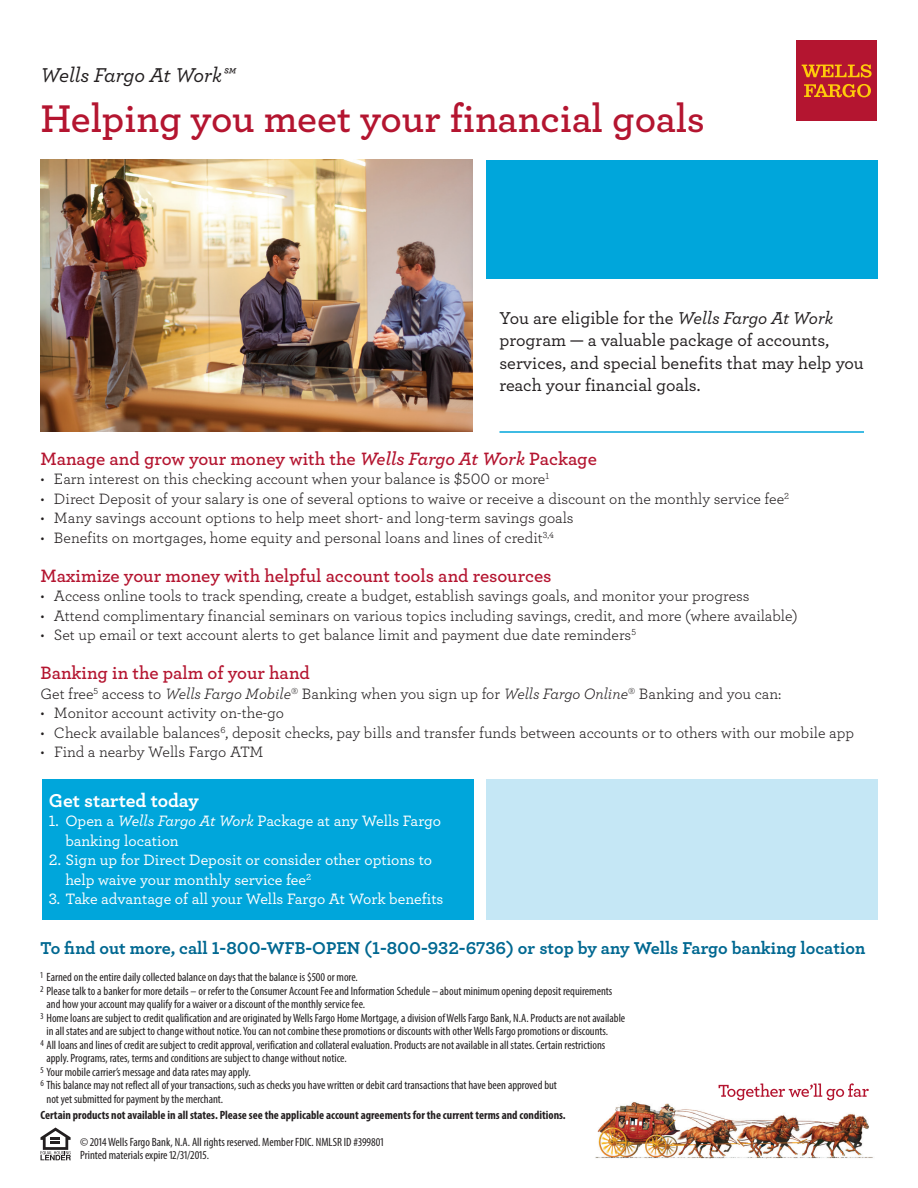
<style>
.page{position:relative;width:918px;height:1188px;background:#fff}
.page>*{position:absolute;margin:0;border:0;box-sizing:border-box;transform-origin:0 0}
.t1{font:600 40.5px "Archer";letter-spacing:-.01em;color:#b41530}
.t2{font:italic 500 21px "Archer";letter-spacing:-.005em;color:#231f20}
.t3{font:700 19.5px "Archer";color:#fff}
.t4{font:600 18.75px "Archer";letter-spacing:-.005em;color:#b41530}
.t5{font:500 18px/22.5px "Archer";color:#231f20}
.t6{font:700 18px "Archer";color:#006891}
.t7{font:15.75px "Archer";color:#231f20}
.t8{font:500 15.75px/19.5px "Archer";color:#fff}
.t9{font:condensed 12px/13.5px "Myriad Pro";color:#231f20}
.t10{font:700 condensed 12px "Myriad Pro";color:#231f20}
.s1{font-style:italic}
</style>
<div class="page">
<div style="left:486px;top:780px;width:392px;height:140px;background:#c5e7f5"></div>
<img style="left:40px;top:160px;width:432px;height:272px">
<img style="left:595px;top:1100px;width:278px;height:59px">
<svg style="left:719px;top:1083px;width:150px;height:17px"></svg>
<div style="left:796px;top:40px;width:82px;height:82px;background:#b41530"></div>
<svg style="left:802px;top:64px;width:70px;height:33px"></svg>
<svg style="left:40px;top:1128px;width:31px;height:32px"></svg>
<div style="left:486px;top:160px;width:392px;height:119px;background:#00a6db"></div>
<hr style="left:500px;top:431px;width:364px;height:2px;background:#00a6db">
<div style="left:42px;top:780px;width:432px;height:140px;background:#00a6db"></div>
<h2 class="t2" style="left:40px;top:59px;width:197px">Wells Fargo At Work℠</h2>
<h1 class="t1" style="left:40px;top:88px;width:666px">Helping you meet your financial goals</h1>
<h3 class="t5" style="left:500px;top:306px;width:366px">You are eligible for the <span class="s1">Wells Fargo At Work </span>program — a valuable package of accounts, services, and special benefits that may help you reach your financial goals.</h3>
<h3 class="t4" style="left:40px;top:445px;width:558px">Manage and grow your money with the <span class="s1">Wells Fargo At Work</span> Package</h3>
<h3 class="t7" style="left:40px;top:468px;width:510px">• Earn interest on this checking account when your balance is $500 or more<sup>1</sup></h3>
<h3 class="t7" style="left:40px;top:488px;width:750px">• Direct Deposit of your salary is one of several options to waive or receive a discount on the monthly service fee<sup>2</sup></h3>
<h3 class="t7" style="left:40px;top:507px;width:535px">• Many savings account options to help meet short- and long-term savings goals</h3>
<h3 class="t7" style="left:40px;top:527px;width:515px">• Benefits on mortgages, home equity and personal loans and lines of credit<sup>3,4</sup></h3>
<h3 class="t4" style="left:40px;top:562px;width:513px">Maximize your money with helpful account tools and resources</h3>
<h3 class="t7" style="left:40px;top:585px;width:711px">• Access online tools to track spending, create a budget, establish savings goals, and monitor your progress</h3>
<h3 class="t7" style="left:40px;top:605px;width:759px">• Attend complimentary financial seminars on various topics including savings, credit, and more (where available)</h3>
<h3 class="t7" style="left:40px;top:624px;width:597px">• Set up email or text account alerts to get balance limit and payment due date reminders<sup>5</sup></h3>
<h3 class="t4" style="left:40px;top:659px;width:271px">Banking in the palm of your hand</h3>
<h3 class="t7" style="left:40px;top:683px;width:742px">Get free<sup>5</sup> access to <span class="s1">Wells Fargo Mobile</span><sup>®</sup> Banking when you sign up for <span class="s1">Wells Fargo Online</span><sup>®</sup> Banking and you can:</h3>
<h3 class="t7" style="left:40px;top:702px;width:245px">• Monitor account activity on-the-go</h3>
<h3 class="t7" style="left:40px;top:722px;width:815px">• Check available balances<sup>6</sup>, deposit checks, pay bills and transfer funds between accounts or to others with our mobile app</h3>
<h3 class="t7" style="left:41px;top:741px;width:225px">• Find a nearby Wells Fargo ATM</h3>
<h3 class="t3" style="left:49px;top:785px;width:152px">Get started today</h3>
<h3 class="t8" style="left:65px;top:810px;width:377px;text-indent:-17px">1. Open a <span class="s1">Wells Fargo At Work</span> Package at any Wells Fargo banking location</h3>
<h3 class="t8" style="left:65px;top:849px;width:368px;text-indent:-17px">2. Sign up for Direct Deposit or consider other options to help waive your monthly service fee<sup>2</sup></h3>
<h3 class="t8" style="left:49px;top:888px;width:396px">3. Take advantage of all your Wells Fargo At Work benefits</h3>
<h3 class="t6" style="left:40px;top:934px;width:826px">To find out more, call 1-800-WFB-OPEN (1-800-932-6736) or stop by any Wells Fargo banking location</h3>
<p class="t9" style="left:40px;top:970px;width:319px"><sup>1</sup> Earned on the entire daily collected balance on days that the balance is $500 or more.</p>
<p class="t9" style="left:40px;top:984px;width:573px"><sup>2</sup> Please talk to a banker for more details – or refer to the Consumer Account Fee and Information Schedule – about minimum opening deposit requirements</p>
<p class="t9" style="left:46px;top:997px;width:320px">and how your account may qualify for a waiver or a discount of the monthly service fee.</p>
<p class="t9" style="left:40px;top:1011px;width:586px"><sup>3</sup> Home loans are subject to credit qualification and are originated by Wells Fargo Home Mortgage, a division of Wells Fargo Bank, N.A. Products are not available</p>
<p class="t9" style="left:47px;top:1024px;width:563px">in all states and are subject to change without notice. You can not combine these promotions or discounts with other Wells Fargo promotions or discounts.</p>
<p class="t9" style="left:40px;top:1038px;width:566px"><sup>4</sup> All loans and lines of credit are subject to credit approval, verification and collateral evaluation. Products are not available in all states. Certain restrictions</p>
<p class="t9" style="left:46px;top:1051px;width:302px">apply. Programs, rates, terms and conditions are subject to change without notice.</p>
<p class="t9" style="left:40px;top:1065px;width:212px"><sup>5</sup> Your mobile carrier’s message and data rates may apply.</p>
<p class="t9" style="left:40px;top:1078px;width:518px"><sup>6</sup> This balance may not reflect all of your transactions, such as checks you have written or debit card transactions that have been approved but</p>
<p class="t9" style="left:46px;top:1092px;width:178px">not yet submitted for payment by the merchant.</p>
<p class="t10" style="left:40px;top:1108px;width:527px">Certain products not available in all states. Please see the applicable account agreements for the current terms and conditions.</p>
<p class="t9" style="left:80px;top:1135px;width:305px">© 2014 Wells Fargo Bank, N.A. All rights reserved. Member FDIC. NMLSR ID #399801<br>Printed materials expire 12/31/2015.</p>
</div>
